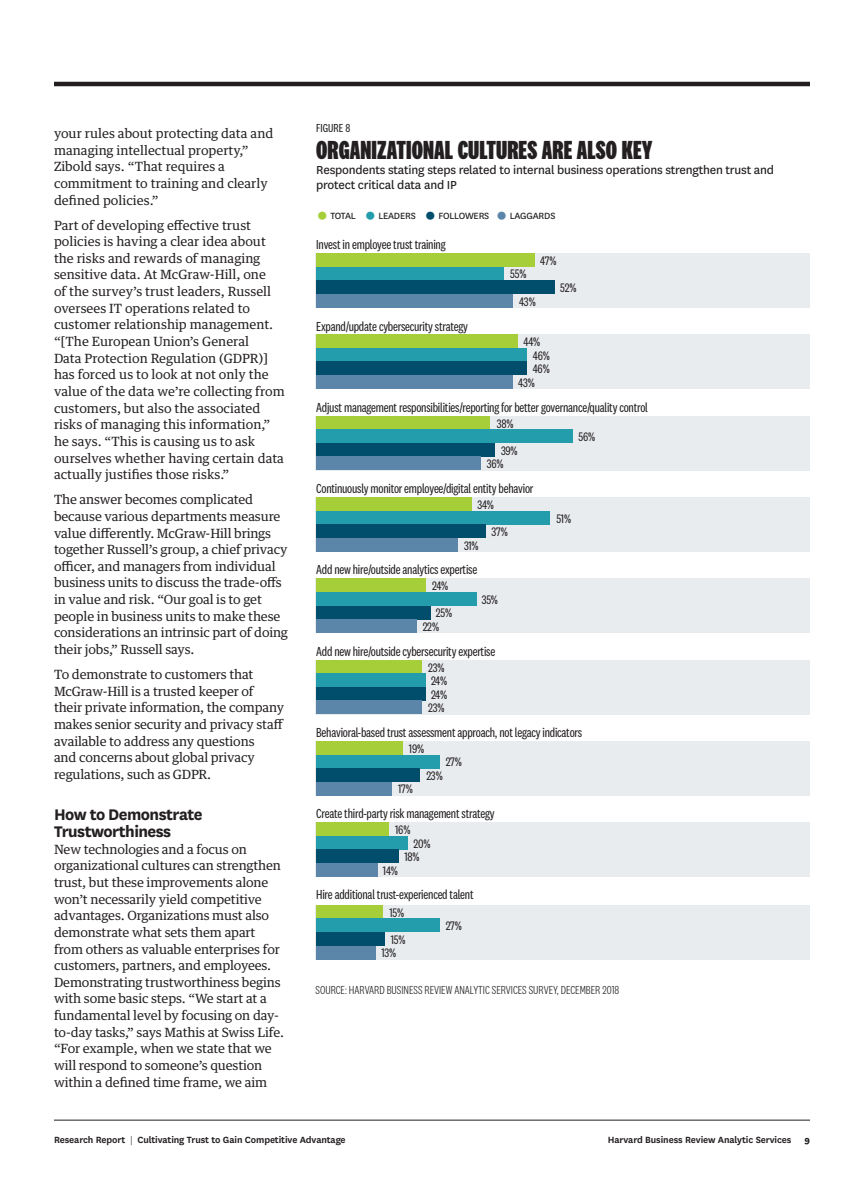
<style>
.page{position:relative;width:864px;height:1188px;background:#fff}
.page>*{position:absolute;margin:0;border:0;box-sizing:border-box;transform-origin:0 0}
.t1{font:800 27.15px "National 2 Compressed";letter-spacing:.005em;color:#231f20}
.INT_B-HED{font:700 18px/16.6px "National HBR";letter-spacing:-.03em;color:#231f20}
.t2{font:13.5px "National 2 Condensed";letter-spacing:-.015em;color:#231f20}
.t3{font:13.5px/15px "HBR Stationery";letter-spacing:-.015em;color:#231f20}
.INT_BODY{font:12.75px/16.6px "Guardian Text Egyp HBR";letter-spacing:-.01em;color:#231f20}
.t4{font:12.75px/13.5px "National 2 Condensed";letter-spacing:-.015em;color:#231f20}
.t5{font:300 12px "National 2 Condensed";color:#231f20}
.t6{font:12px "National 2 Condensed";color:#231f20}
.t7{font:600 10.5px "National HBR";letter-spacing:-.01em;color:#231f20}
.t8{font:10.5px "National HBR";letter-spacing:-.015em;color:#231f20}
.s1{font-family:"HBR Stationery";font-size:31.65px;color:#a6ce39}
.s2{font-family:"HBR Stationery";font-size:31.65px;color:#239dab}
.s3{font-family:"HBR Stationery";font-size:31.65px;color:#004e6c}
.s4{font-family:"HBR Stationery";font-size:31.65px;color:#5b85a9}
.s5{font-weight:300}
.s6{font-weight:800}
</style>
<div class="page">
<hr style="left:54px;top:82px;width:756px;height:4px;background:#231f20">
<hr style="left:54px;top:1120px;width:756px;height:1px;background:#231f20">
<div style="left:316px;top:253px;width:494px;height:54px;background:#e9ecef"></div>
<div style="left:316px;top:253px;width:218px;height:14px;background:#a6ce39"></div>
<div style="left:316px;top:267px;width:188px;height:13px;background:#239dab"></div>
<div style="left:316px;top:280px;width:238px;height:14px;background:#004e6c"></div>
<div style="left:316px;top:294px;width:197px;height:13px;background:#5b85a9"></div>
<div style="left:316px;top:335px;width:494px;height:54px;background:#e9ecef"></div>
<div style="left:316px;top:335px;width:202px;height:13px;background:#a6ce39"></div>
<div style="left:316px;top:348px;width:211px;height:14px;background:#239dab"></div>
<div style="left:316px;top:362px;width:211px;height:13px;background:#004e6c"></div>
<div style="left:316px;top:375px;width:197px;height:14px;background:#5b85a9"></div>
<div style="left:316px;top:416px;width:494px;height:54px;background:#e9ecef"></div>
<div style="left:316px;top:416px;width:174px;height:14px;background:#a6ce39"></div>
<div style="left:316px;top:430px;width:257px;height:13px;background:#239dab"></div>
<div style="left:316px;top:443px;width:179px;height:14px;background:#004e6c"></div>
<div style="left:316px;top:457px;width:165px;height:13px;background:#5b85a9"></div>
<div style="left:316px;top:497px;width:494px;height:55px;background:#e9ecef"></div>
<div style="left:316px;top:497px;width:156px;height:14px;background:#a6ce39"></div>
<div style="left:316px;top:511px;width:234px;height:13px;background:#239dab"></div>
<div style="left:316px;top:524px;width:169px;height:14px;background:#004e6c"></div>
<div style="left:316px;top:538px;width:142px;height:14px;background:#5b85a9"></div>
<div style="left:316px;top:579px;width:494px;height:54px;background:#e9ecef"></div>
<div style="left:316px;top:579px;width:110px;height:13px;background:#a6ce39"></div>
<div style="left:316px;top:592px;width:160px;height:14px;background:#239dab"></div>
<div style="left:316px;top:606px;width:114px;height:13px;background:#004e6c"></div>
<div style="left:316px;top:619px;width:101px;height:14px;background:#5b85a9"></div>
<div style="left:316px;top:660px;width:494px;height:54px;background:#e9ecef"></div>
<div style="left:316px;top:660px;width:105px;height:14px;background:#a6ce39"></div>
<div style="left:316px;top:674px;width:110px;height:13px;background:#239dab"></div>
<div style="left:316px;top:687px;width:110px;height:14px;background:#004e6c"></div>
<div style="left:316px;top:701px;width:105px;height:13px;background:#5b85a9"></div>
<div style="left:316px;top:741px;width:494px;height:54px;background:#e9ecef"></div>
<div style="left:316px;top:741px;width:87px;height:14px;background:#a6ce39"></div>
<div style="left:316px;top:755px;width:124px;height:13px;background:#239dab"></div>
<div style="left:316px;top:768px;width:104px;height:14px;background:#004e6c"></div>
<div style="left:316px;top:782px;width:76px;height:13px;background:#5b85a9"></div>
<div style="left:316px;top:822px;width:494px;height:55px;background:#e9ecef"></div>
<div style="left:316px;top:822px;width:73px;height:14px;background:#a6ce39"></div>
<div style="left:316px;top:836px;width:92px;height:14px;background:#239dab"></div>
<div style="left:316px;top:850px;width:82px;height:13px;background:#004e6c"></div>
<div style="left:316px;top:863px;width:62px;height:14px;background:#5b85a9"></div>
<div style="left:316px;top:905px;width:494px;height:54px;background:#e9ecef"></div>
<div style="left:316px;top:905px;width:67px;height:14px;background:#a6ce39"></div>
<div style="left:316px;top:919px;width:124px;height:13px;background:#239dab"></div>
<div style="left:316px;top:932px;width:69px;height:14px;background:#004e6c"></div>
<div style="left:316px;top:946px;width:59px;height:13px;background:#5b85a9"></div>
<p class="INT_BODY" style="left:54px;top:124px;width:221px">your rules about protecting data and managing intellectual property,”<br>Zibold says. “That requires a commitment to training and clearly defined policies.”</p>
<p class="INT_BODY" style="left:54px;top:215px;width:232px">Part of developing effective trust policies is having a clear idea about the risks and rewards of managing sensitive data. At McGraw-Hill, one<br>of the survey’s trust leaders, Russell oversees IT operations related to customer relationship management. “[The European Union’s General<br>Data Protection Regulation (GDPR)] has forced us to look at not only the value of the data we’re collecting from customers, but also the associated risks of managing this information,” he says. “This is causing us to ask ourselves whether having certain data actually justifies those risks.”</p>
<p class="INT_BODY" style="left:54px;top:490px;width:236px">The answer becomes complicated because various departments measure value differently. McGraw-Hill brings together Russell’s group, a chief privacy officer, and managers from individual business units to discuss the trade-offs in value and risk. “Our goal is to get people in business units to make these considerations an intrinsic part of doing their jobs,” Russell says.</p>
<p class="INT_BODY" style="left:54px;top:665px;width:232px">To demonstrate to customers that McGraw-Hill is a trusted keeper of their private information, the company makes senior security and privacy staff available to address any questions<br>and concerns about global privacy regulations, such as GDPR.</p>
<p class="INT_B-HED" style="left:54px;top:805px;width:150px">How to Demonstrate<br>Trustworthiness</p>
<p class="INT_BODY" style="left:54px;top:839px;width:232px">New technologies and a focus on organizational cultures can strengthen trust, but these improvements alone won’t necessarily yield competitive advantages. Organizations must also demonstrate what sets them apart from others as valuable enterprises for customers, partners, and employees.<br>Demonstrating trustworthiness begins with some basic steps. “We start at a fundamental level by focusing on day&shy;to-day tasks,” says Mathis at Swiss Life. “For example, when we state that we will respond to someone’s question within a defined time frame, we aim</p>
<p class="t6" style="left:316px;top:122px;width:36px">FIGURE 8</p>
<p class="t1" style="left:316px;top:135px;width:338px">ORGANIZATIONAL CULTURES ARE ALSO KEY</p>
<p class="t3" style="left:316px;top:162px;width:459px">Respondents stating steps related to internal business operations strengthen trust and protect critical data and IP</p>
<p class="t8" style="left:316px;top:209px;width:41px"><span class="s1">•</span> TOTAL</p>
<p class="t8" style="left:364px;top:209px;width:53px"><span class="s2">•</span> LEADERS</p>
<p class="t8" style="left:424px;top:209px;width:67px"><span class="s3">•</span> FOLLOWERS</p>
<p class="t8" style="left:496px;top:209px;width:61px"><span class="s4">•</span> LAGGARDS</p>
<p class="t2" style="left:316px;top:238px;width:131px">Invest in employee trust training</p>
<p class="t2" style="left:316px;top:319px;width:153px">Expand/update cybersecurity strategy</p>
<p class="t4" style="left:510px;top:267px;width:18px">55%</p>
<p class="t4" style="left:540px;top:254px;width:18px">47%</p>
<p class="t4" style="left:560px;top:281px;width:18px">52%</p>
<p class="t4" style="left:519px;top:294px;width:18px">43%</p>
<p class="t4" style="left:523px;top:335px;width:18px">44%</p>
<p class="t4" style="left:533px;top:349px;width:19px">46%</p>
<p class="t4" style="left:533px;top:362px;width:19px">46%</p>
<p class="t4" style="left:518px;top:376px;width:18px">43%</p>
<p class="t2" style="left:316px;top:400px;width:333px">Adjust management responsibilities/reporting for better governance/quality control</p>
<p class="t4" style="left:497px;top:416px;width:18px">38%</p>
<p class="t4" style="left:487px;top:444px;width:32px;text-indent:14px">39%<br>36%</p>
<p class="t4" style="left:478px;top:498px;width:18px">34%</p>
<p class="t2" style="left:316px;top:481px;width:219px">Continuously monitor employee/digital entity behavior</p>
<p class="t4" style="left:464px;top:538px;width:16px">31%</p>
<p class="t2" style="left:316px;top:563px;width:163px">Add new hire/outside analytics expertise</p>
<p class="t4" style="left:432px;top:579px;width:18px">24%</p>
<p class="t4" style="left:492px;top:525px;width:18px">37%</p>
<p class="t4" style="left:482px;top:593px;width:18px">35%</p>
<p class="t4" style="left:579px;top:430px;width:18px">56%</p>
<p class="t4" style="left:556px;top:511px;width:16px">51%</p>
<p class="t4" style="left:423px;top:606px;width:31px;text-indent:13px">25%<br>22%</p>
<p class="t4" style="left:428px;top:660px;width:21px">23%<br>24%<br>24%<br>23%</p>
<p class="t4" style="left:409px;top:742px;width:17px">19%</p>
<p class="t4" style="left:446px;top:755px;width:18px">27%</p>
<p class="t4" style="left:426px;top:769px;width:18px">23%</p>
<p class="t4" style="left:398px;top:782px;width:16px">17%</p>
<p class="t4" style="left:395px;top:823px;width:17px">16%</p>
<p class="t4" style="left:405px;top:837px;width:27px;text-indent:9px">20%<br>18%</p>
<p class="t4" style="left:383px;top:864px;width:16px">14%</p>
<p class="t4" style="left:389px;top:906px;width:16px">15%</p>
<p class="t4" style="left:446px;top:919px;width:18px">27%</p>
<p class="t4" style="left:381px;top:933px;width:26px;text-indent:9px">15%<br>13%</p>
<p class="t5" style="left:316px;top:983px;width:305px">SOURCE: HARVARD BUSINESS REVIEW ANALYTIC SERVICES SURVEY, DECEMBER 2018</p>
<p class="t2" style="left:316px;top:644px;width:181px">Add new hire/outside cybersecurity expertise</p>
<p class="t2" style="left:316px;top:725px;width:267px">Behavioral-based trust assessment approach, not legacy indicators</p>
<p class="t2" style="left:316px;top:806px;width:180px">Create third-party risk management strategy</p>
<p class="t2" style="left:316px;top:888px;width:159px">Hire additional trust-experienced talent</p>
<p class="t7" style="left:54px;top:1132px;width:293px">Research Report <span class="s5">|</span> Cultivating Trust to Gain Competitive Advantage</p>
<p class="t7" style="left:608px;top:1133px;width:204px">Harvard Business Review Analytic Services <span class="s6">9</span></p>
</div>
